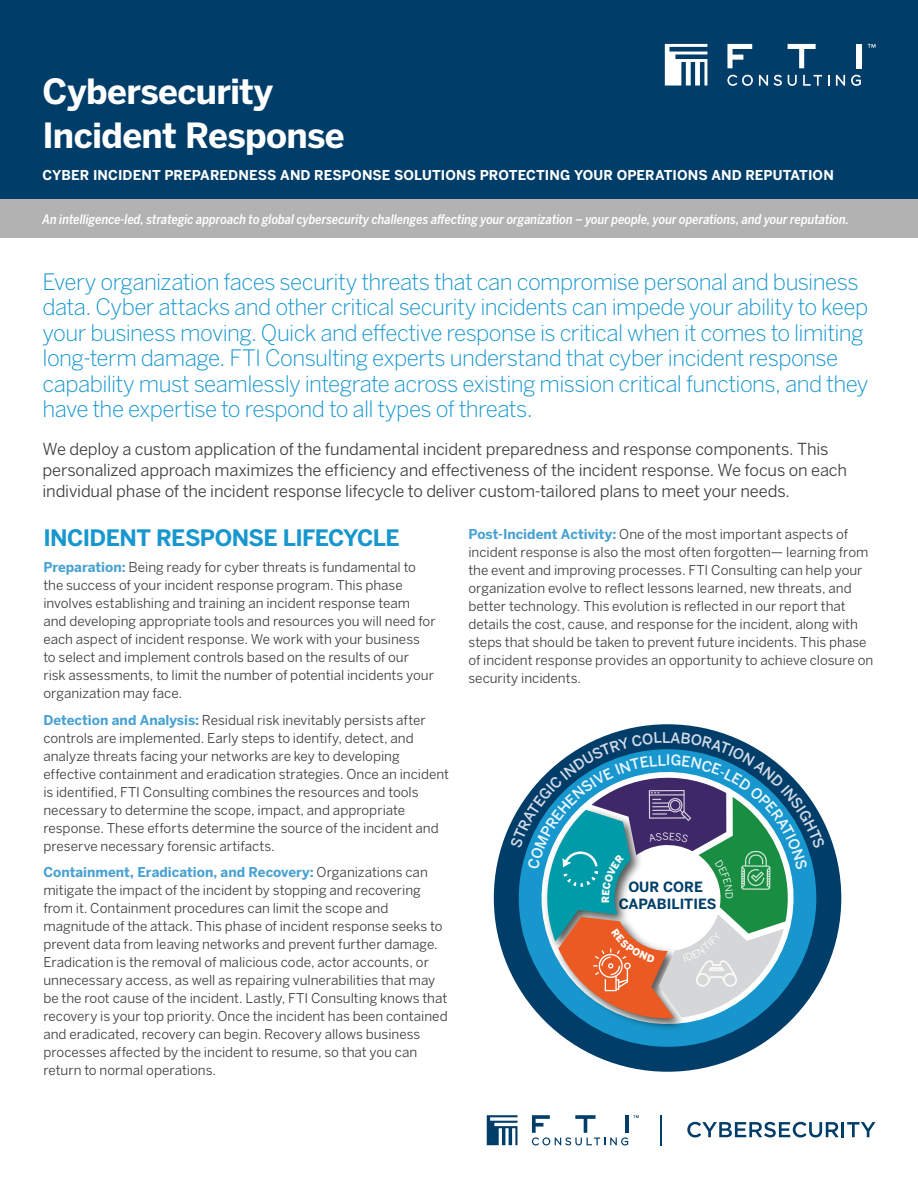
<style>
.page{position:relative;width:918px;height:1188px;background:#fff}
.page>*{position:absolute;margin:0;border:0;box-sizing:border-box;transform-origin:0 0}
.t1{font:700 34.5px/44.1px "Benton Sans";letter-spacing:-.02em;color:#fff}
.t2{font:300 22.5px/25.5px "Benton Sans";letter-spacing:-.025em;color:#1797ce}
.t3{font:700 22.5px "Benton Sans";letter-spacing:-.03em;color:#1797ce}
.t4{font:16.5px/21px "Benton Sans";letter-spacing:-.01em;color:#3d3d3c}
.t5{font:700 14.1px/16.8px "Benton Sans";color:#003e69;text-align:center}
.t6{font:13.5px/18px "Benton Sans";color:#3d3d3c}
.t7{font:700 13.5px "Benton Sans";letter-spacing:.005em;color:#fff}
.t8{font:italic 500 13.2px "Benton Sans Cond";color:#fff}
.s1{font-weight:700;color:#48a1d3}
</style>
<div class="page">
<div style="left:0;top:0;width:918px;height:200px;background:#003e69"></div>
<svg style="left:665px;top:44px;width:42px;height:42px"></svg>
<svg style="left:727px;top:75px;width:26px;height:11px"></svg>
<svg style="left:759px;top:75px;width:23px;height:11px"></svg>
<svg style="left:788px;top:75px;width:9px;height:11px"></svg>
<svg style="left:803px;top:75px;width:19px;height:11px"></svg>
<svg style="left:836px;top:75px;width:9px;height:11px"></svg>
<svg style="left:851px;top:75px;width:10px;height:11px"></svg>
<svg style="left:868px;top:44px;width:7px;height:4px"></svg>
<svg style="left:788px;top:44px;width:28px;height:24px"></svg>
<div style="left:856px;top:44px;width:5px;height:24px;background:#fff"></div>
<svg style="left:727px;top:44px;width:25px;height:24px"></svg>
<div style="left:0;top:200px;width:918px;height:38px;background:#b2b2b2"></div>
<svg style="left:487px;top:1115px;width:31px;height:30px"></svg>
<svg style="left:532px;top:1115px;width:107px;height:30px"></svg>
<hr style="left:660px;top:1115px;width:1px;height:30px;background:#003e69">
<svg style="left:687px;top:1122px;width:188px;height:15px"></svg>
<svg style="left:494px;top:724px;width:347px;height:348px"></svg>
<svg style="left:519px;top:1021px;width:297px;height:26px"></svg>
<svg style="left:524px;top:1021px;width:287px;height:20px"></svg>
<img style="left:551px;top:1021px;width:139px;height:13px">
<svg style="left:510px;top:732px;width:315px;height:289px"></svg>
<h1 class="t1" style="left:43px;top:69px;width:304px">Cybersecurity<br>Incident Response</h1>
<p class="t7" style="left:43px;top:167px;width:793px">CYBER INCIDENT PREPAREDNESS AND RESPONSE SOLUTIONS PROTECTING YOUR OPERATIONS AND REPUTATION</p>
<p class="t8" style="left:43px;top:212px;width:808px">An intelligence-led, strategic approach to global cybersecurity challenges affecting your organization – your people, your operations, and your reputation.</p>
<p class="t2" style="left:43px;top:269px;width:828px">Every organization faces security threats that can compromise personal and business data. Cyber attacks and other critical security incidents can impede your ability to keep your business moving. Quick and effective response is critical when it comes to limiting long-term damage. FTI Consulting experts understand that cyber incident response capability must seamlessly integrate across existing mission critical functions, and they have the expertise to respond to all types of threats.</p>
<p class="t4" style="left:43px;top:439px;width:806px">We deploy a custom application of the fundamental incident preparedness and response components. This personalized approach maximizes the efficiency and effectiveness of the incident response. We focus on each individual phase of the incident response lifecycle to deliver custom-tailored plans to meet your needs.</p>
<h2 class="t3" style="left:43px;top:524px;width:358px">INCIDENT RESPONSE LIFECYCLE</h2>
<p class="t6" style="left:43px;top:559px;width:394px"><span class="s1">Preparation:</span> Being ready for cyber threats is fundamental to the success of your incident response program. This phase involves establishing and training an incident response team and developing appropriate tools and resources you will need for each aspect of incident response. We work with your business to select and implement controls based on the results of our<br>risk assessments, to limit the number of potential incidents your organization may face.</p>
<p class="t6" style="left:43px;top:711px;width:407px"><span class="s1">Detection and Analysis:</span> Residual risk inevitably persists after controls are implemented. Early steps to identify, detect, and analyze threats facing your networks are key to developing effective containment and eradication strategies. Once an incident is identified, FTI Consulting combines the resources and tools necessary to determine the scope, impact, and appropriate response. These efforts determine the source of the incident and preserve necessary forensic artifacts.</p>
<p class="t6" style="left:43px;top:864px;width:406px"><span class="s1">Containment, Eradication, and Recovery:</span> Organizations can mitigate the impact of the incident by stopping and recovering from it. Containment procedures can limit the scope and magnitude of the attack. This phase of incident response seeks to prevent data from leaving networks and prevent further damage.<br>Eradication is the removal of malicious code, actor accounts, or unnecessary access, as well as repairing vulnerabilities that may be the root cause of the incident. Lastly, FTI Consulting knows that recovery is your top priority. Once the incident has been contained and eradicated, recovery can begin. Recovery allows business processes affected by the incident to resume, so that you can return to normal operations.</p>
<p class="t6" style="left:468px;top:525px;width:406px"><span class="s1">Post-Incident Activity:</span> One of the most important aspects of incident response is also the most often forgotten— learning from the event and improving processes. FTI Consulting can help your organization evolve to reflect lessons learned, new threats, and better technology. This evolution is reflected in our report that details the cost, cause, and response for the incident, along with steps that should be taken to prevent future incidents. This phase of incident response provides an opportunity to achieve closure on security incidents.</p>
<p class="t5" style="left:619px;top:878px;width:99px">OUR CORE<br>CAPABILITIES</p>
</div>
